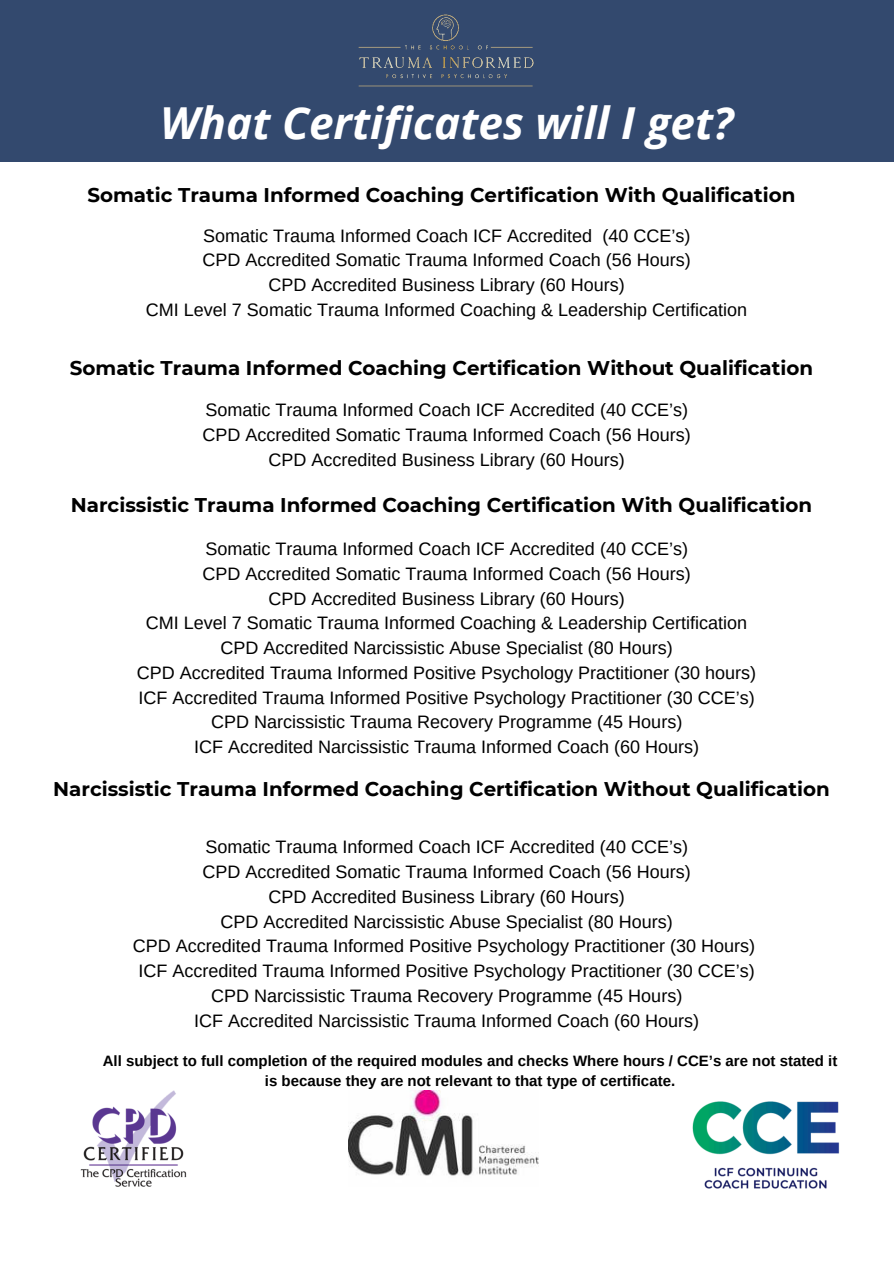
<style>
.page{position:relative;width:894px;height:1264px;background:#fff}
.page>*{position:absolute;margin:0;border:0;box-sizing:border-box;transform-origin:0 0}
.t1{font:italic 700 44.1px "Open Sans";color:#fff}
.t2{font:700 19.8px "Montserrat";color:#000}
.t3{font:18px/24.8px "Arimo";color:#000;text-align:center}
.t4{font:700 15px/20.2px "Arimo";color:#000;text-align:center}
</style>
<div class="page">
<img style="left:80px;top:1090px;width:107px;height:97px">
<img style="left:692px;top:1101px;width:148px;height:88px">
<img style="left:348px;top:1090px;width:190px;height:86px">
<div style="left:0;top:0;width:893px;height:162px;background:#33496e"></div>
<img style="left:358px;top:14px;width:176px;height:73px">
<h2 class="t1" style="left:160px;top:92px;width:574px">What Certificates will I get?</h2>
<h2 class="t2" style="left:87px;top:182px;width:709px">Somatic Trauma Informed Coaching Certification With Qualification</h2>
<h3 class="t3" style="left:146px;top:223px;width:602px">Somatic Trauma Informed Coach ICF Accredited (40 CCE’s)<br>CPD Accredited Somatic Trauma Informed Coach (56 Hours)<br>CPD Accredited Business Library (60 Hours)<br>CMI Level 7 Somatic Trauma Informed Coaching &amp; Leadership Certification</h3>
<h3 class="t2" style="left:70px;top:356px;width:744px">Somatic Trauma Informed Coaching Certification Without Qualification</h3>
<p class="t3" style="left:202px;top:397px;width:489px">Somatic Trauma Informed Coach ICF Accredited (40 CCE’s)<br>CPD Accredited Somatic Trauma Informed Coach (56 Hours)<br>CPD Accredited Business Library (60 Hours)</p>
<h2 class="t2" style="left:71px;top:492px;width:742px">Narcissistic Trauma Informed Coaching Certification With Qualification</h2>
<p class="t3" style="left:137px;top:536px;width:620px">Somatic Trauma Informed Coach ICF Accredited (40 CCE’s)<br>CPD Accredited Somatic Trauma Informed Coach (56 Hours)<br>CPD Accredited Business Library (60 Hours)<br>CMI Level 7 Somatic Trauma Informed Coaching &amp; Leadership Certification CPD Accredited Narcissistic Abuse Specialist (80 Hours)<br>CPD Accredited Trauma Informed Positive Psychology Practitioner (30 hours)<br>ICF Accredited Trauma Informed Positive Psychology Practitioner (30 CCE’s)<br>CPD Narcissistic Trauma Recovery Programme (45 Hours)<br>ICF Accredited Narcissistic Trauma Informed Coach (60 Hours)</p>
<h3 class="t2" style="left:53px;top:777px;width:777px">Narcissistic Trauma Informed Coaching Certification Without Qualification</h3>
<p class="t3" style="left:133px;top:834px;width:623px">Somatic Trauma Informed Coach ICF Accredited (40 CCE’s)<br>CPD Accredited Somatic Trauma Informed Coach (56 Hours)<br>CPD Accredited Business Library (60 Hours)<br>CPD Accredited Narcissistic Abuse Specialist (80 Hours)<br>CPD Accredited Trauma Informed Positive Psychology Practitioner (30 Hours)<br>ICF Accredited Trauma Informed Positive Psychology Practitioner (30 CCE’s)<br>CPD Narcissistic Trauma Recovery Programme (45 Hours)<br>ICF Accredited Narcissistic Trauma Informed Coach (60 Hours)</p>
<p class="t4" style="left:103px;top:1050px;width:735px">All subject to full completion of the required modules and checks Where hours / CCE’s are not stated it is because they are not relevant to that type of certificate.</p>
</div>
